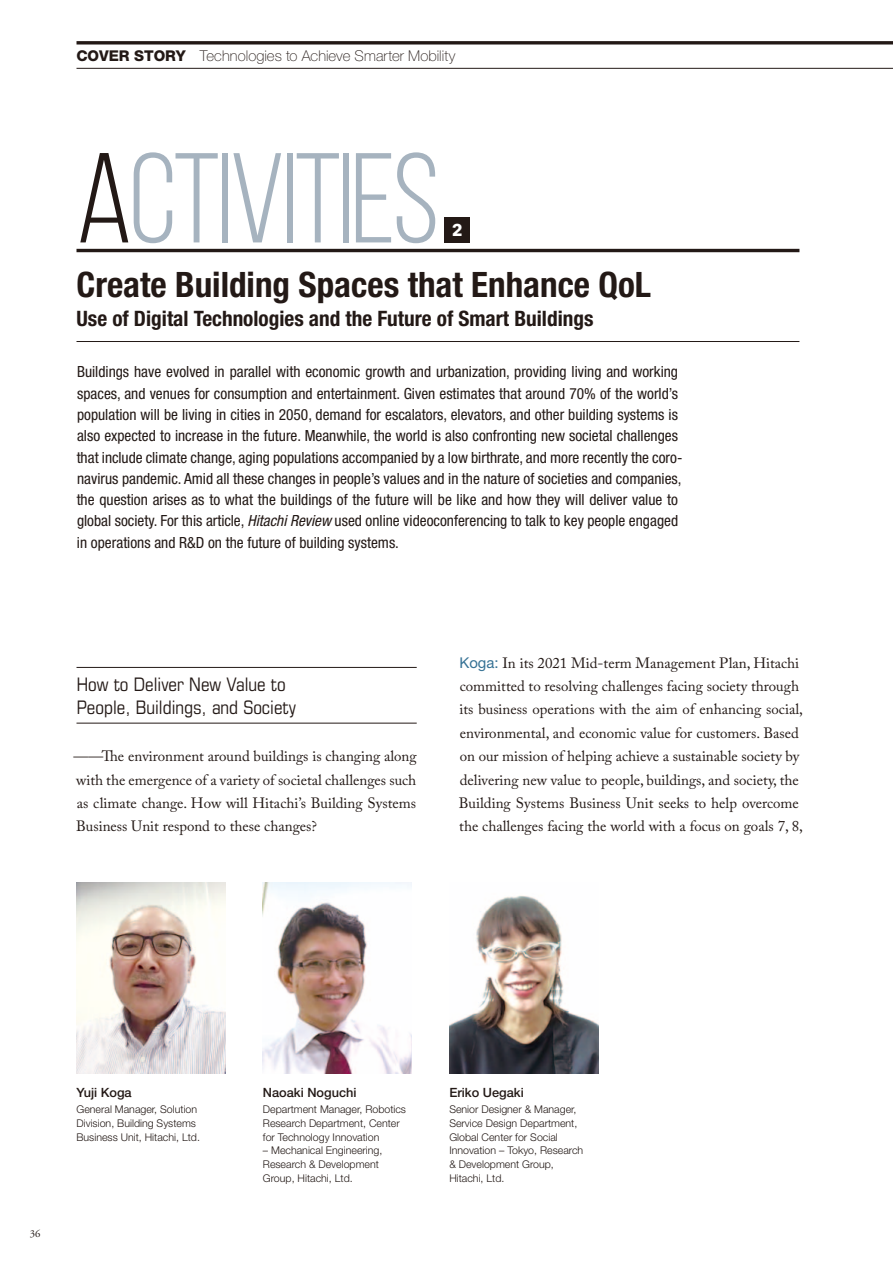
<style>
.page{position:relative;width:893px;height:1263px;background:#fff}
.page>*{position:absolute;margin:0;border:0;box-sizing:border-box;transform-origin:0 0}
.t1{font:127.5px "Bebas Neue";letter-spacing:-.025em;color:#a6b3bf}
.t2{font:700 condensed 35.1px "Helvetica Neue LT Std";color:#231916}
.t3{font:700 condensed 21.3px "Helvetica Neue LT Std";color:#231916}
.t4{font:condensed 18.6px/23.4px "Eurostile LT Std";color:#231916}
.t5{font:700 16.95px "Avenir Next LT Pro";color:#fff}
.t6{font:condensed 15.45px/21.3px "Helvetica Neue LT Std";color:#231916}
.t7{font:14.85px/23.4px "Adobe Caslon Pro";color:#231916;text-align:justify}
.t8{font:100 14.85px "Helvetica Neue LT Std";letter-spacing:.005em;color:#231916}
.t9{font:500 12.75px "Helvetica Neue LT Std";color:#231916}
.t10{font:300 10.65px/13.8px "Helvetica Neue LT Std";color:#231916}
.t11{font:10.65px "Adobe Garamond Pro";color:#231916}
.s1{font-weight:800}
.s2{color:#231916}
.s3{font-style:italic}
.s4{font-family:"Helvetica Neue LT Std";color:#367295}
.s5{color:#fff}
</style>
<div class="page">
<svg style="left:76px;top:41px;width:816px;height:4px;background:#433b38"></svg>
<hr style="left:76px;top:68px;width:816px;height:1px;background:#231916">
<hr style="left:76px;top:249px;width:723px;height:3px;background:#231916">
<hr style="left:76px;top:341px;width:723px;height:1px;background:#231916">
<div style="left:445px;top:217px;width:25px;height:25px;background:#231916"></div>
<hr style="left:76px;top:667px;width:341px;height:1px;background:#231916">
<hr style="left:76px;top:723px;width:341px;height:1px;background:#231916">
<img style="left:76px;top:882px;width:149px;height:192px">
<img style="left:449px;top:895px;width:149px;height:179px">
<img style="left:263px;top:882px;width:149px;height:192px">
<p class="t8" style="left:76px;top:48px;width:380px"><span class="s1">COVER STORY</span> Technologies to Achieve Smarter Mobility</p>
<h1 class="t1" style="left:76px;top:124px;width:365px"><span class="s2">A</span>CTIVITIES</h1>
<p class="t5" style="left:452px;top:220px;width:12px">2</p>
<h2 class="t2" style="left:76px;top:272px;width:576px">Create Building Spaces that Enhance QoL</h2>
<h3 class="t3" style="left:76px;top:311px;width:518px">Use of Digital Technologies and the Future of Smart Buildings</h3>
<p class="t6" style="left:77px;top:363px;width:607px">Buildings have evolved in parallel with economic growth and urbanization, providing living and working spaces, and venues for consumption and entertainment. Given estimates that around 70% of the world’s population will be living in cities in 2050, demand for escalators, elevators, and other building systems is also expected to increase in the future. Meanwhile, the world is also confronting new societal challenges that include climate change, aging populations accompanied by a low birthrate, and more recently the coro&shy;navirus pandemic. Amid all these changes in people’s values and in the nature of societies and companies, the question arises as to what the buildings of the future will be like and how they will deliver value to global society. For this article, <span class="s3">Hitachi Review</span> used online videoconferencing to talk to key people engaged in operations and R&amp;D on the future of building systems.</p>
<p class="t4" style="left:77px;top:674px;width:221px">How to Deliver New Value to<br>People, Buildings, and Society</p>
<p class="t7" style="left:73px;top:746px;width:345px">——The environment around buildings is changing along with the emergence of a variety of societal challenges such as climate change. How will Hitachi’s Building Systems Business Unit respond to these changes?</p>
<p class="t7" style="left:459px;top:653px;width:346px;text-align:left"><span class="s4">Koga:</span> In its 2021 Mid-term Management Plan, Hitachi committed to resolving challenges facing society through its business operations with the aim of enhancing social, environmental, and economic value for customers. Based on our mission of helping achieve a sustainable society by delivering new value to people, buildings, and society, the Building Systems Business Unit seeks to help overcome the challenges facing the world with a focus on goals 7, 8,</p>
<p class="t9" style="left:76px;top:1088px;width:57px">Yuji Koga</p>
<p class="t10" style="left:76px;top:1103px;width:125px">General Manager, Solution<br>Division, Building Systems<br>Business Unit, Hitachi, Ltd.</p>
<p class="t11" style="left:30px;top:1228px;width:15px">36<span class="s5">.</span></p>
<p class="t9" style="left:263px;top:1088px;width:95px">Naoaki Noguchi</p>
<p class="t10" style="left:263px;top:1103px;width:145px">Department Manager, Robotics<br>Research Department, Center for Technology Innovation</p>
<p class="t10" style="left:263px;top:1145px;width:121px">– Mechanical Engineering,<br>Research &amp; Development<br>Group, Hitachi, Ltd.</p>
<p class="t9" style="left:449px;top:1088px;width:76px">Eriko Uegaki</p>
<p class="t10" style="left:449px;top:1103px;width:135px">Senior Designer &amp; Manager,<br>Service Design Department,<br>Global Center for Social<br>Innovation – Tokyo, Research &amp; Development Group,<br>Hitachi, Ltd.</p>
</div>
